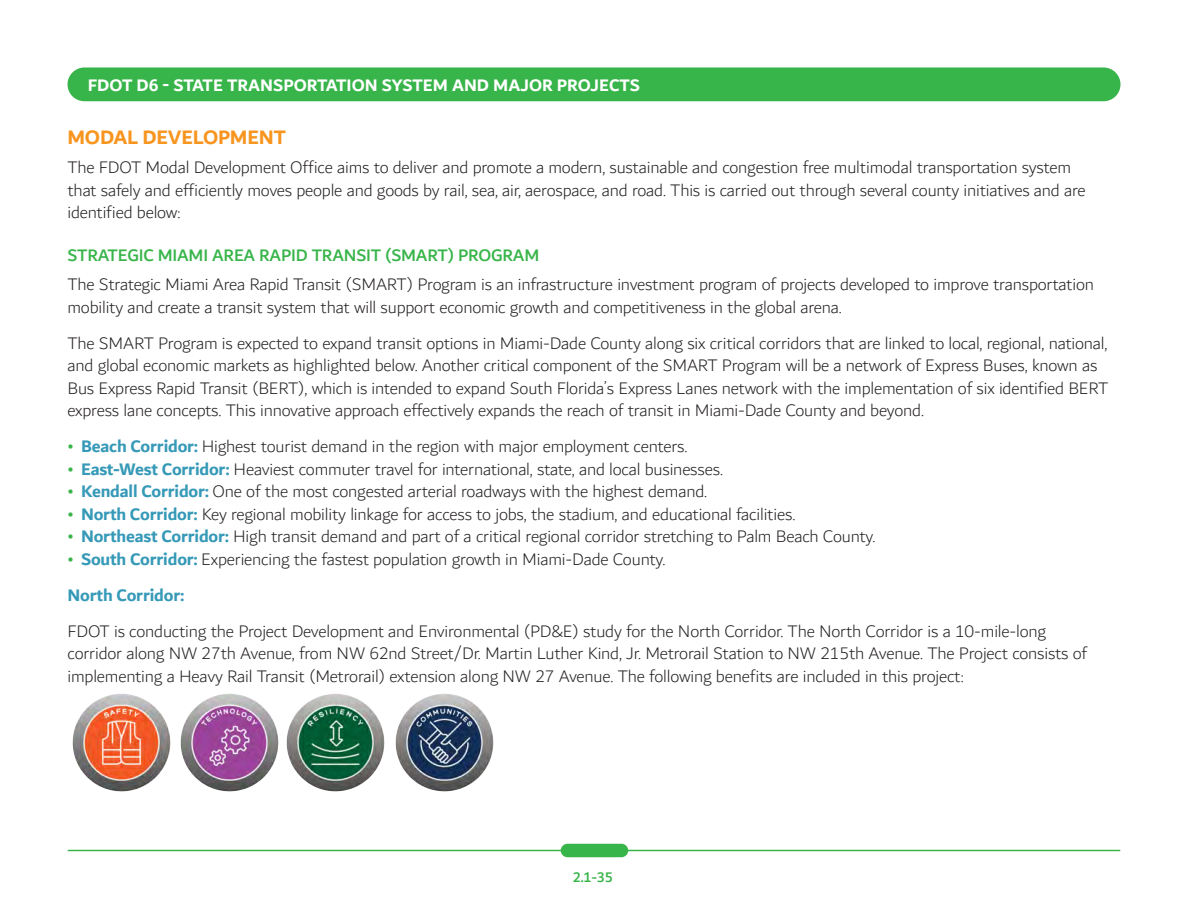
<style>
.page{position:relative;width:1188px;height:918px;background:#fff}
.page>*{position:absolute;margin:0;border:0;box-sizing:border-box;transform-origin:0 0}
.Subhead_1{font:700 21px "Dubai";letter-spacing:-.01em;color:#f7951f}
.Body_1_-_space_after{font:300 18px/22.5px "Dubai";letter-spacing:-.01em;color:#231f20}
.t1{font:700 18px "Dubai";color:#fff}
.Subhead_2{font:500 18px "Dubai";letter-spacing:-.01em;color:#38b54a}
.Body_1_-_space_after-2{font:700 18px "Dubai";letter-spacing:-.01em;color:#3599b7}
.t2{font:500 15px "Dubai";color:#38b54a}
.s1{font-weight:700;color:#38b54a}
.s2{font-weight:700;color:#3599b7}
</style>
<div class="page">
<hr style="left:68px;top:850px;width:1052px;height:1px;background:#38b54a">
<div style="left:561px;top:844px;width:67px;height:13px;background:#38b54a;border-radius:7px"></div>
<div style="left:68px;top:68px;width:1052px;height:33px;background:#38b54a;border-radius:17px"></div>
<img style="left:72px;top:693px;width:422px;height:99px">
<p class="t1" style="left:88px;top:74px;width:107px">FDOT D6 - State</p>
<p class="t1" style="left:227px;top:74px;width:22px">Transportation</p>
<p class="t1" style="left:382px;top:74px;width:22px">System</p>
<p class="t1" style="left:452px;top:74px;width:14px">and</p>
<p class="t1" style="left:493px;top:74px;width:28px">Major</p>
<p class="t1" style="left:557px;top:74px;width:22px">Projects</p>
<p class="Subhead_1" style="left:68px;top:125px;width:220px">MODAL DEVELOPMENT</p>
<p class="Body_1_-_space_after" style="left:68px;top:157px;width:1020px">The FDOT Modal Development Office aims to deliver and promote a modern, sustainable and congestion free multimodal transportation system that safely and efficiently moves people and goods by rail, sea, air, aerospace, and road. This is carried out through several county initiatives and are identified below:</p>
<p class="Subhead_2" style="left:68px;top:244px;width:473px">STRATEGIC MIAMI AREA RAPID TRANSIT (SMART) PROGRAM</p>
<p class="Body_1_-_space_after" style="left:68px;top:274px;width:1028px">The Strategic Miami Area Rapid Transit (SMART) Program is an infrastructure investment program of projects developed to improve transportation mobility and create a transit system that will support economic growth and competitiveness in the global arena.</p>
<p class="Body_1_-_space_after" style="left:68px;top:332px;width:1042px">The SMART Program is expected to expand transit options in Miami-Dade County along six critical corridors that are linked to local, regional, national, and global economic markets as highlighted below. Another critical component of the SMART Program will be a network of Express Buses, known as Bus Express Rapid Transit (BERT), which is intended to expand South Florida’s Express Lanes network with the implementation of six identified BERT express lane concepts. This innovative approach effectively expands the reach of transit in Miami-Dade County and beyond.</p>
<p class="Body_1_-_space_after" style="left:68px;top:436px;width:622px"><span class="s1">•</span> <span class="s2">Beach Corridor:</span> Highest tourist demand in the region with major employment centers.</p>
<p class="Body_1_-_space_after" style="left:68px;top:458px;width:657px"><span class="s1">•</span> <span class="s2">East-West Corridor:</span> Heaviest commuter travel for international, state, and local businesses.</p>
<p class="Body_1_-_space_after" style="left:68px;top:481px;width:641px"><span class="s1">•</span> <span class="s2">Kendall Corridor:</span> One of the most congested arterial roadways with the highest demand.</p>
<p class="Body_1_-_space_after" style="left:68px;top:503px;width:729px"><span class="s1">•</span> <span class="s2">North Corridor:</span> Key regional mobility linkage for access to jobs, the stadium, and educational facilities.</p>
<p class="Body_1_-_space_after" style="left:68px;top:526px;width:810px"><span class="s1">•</span> <span class="s2">Northeast Corridor:</span> High transit demand and part of a critical regional corridor stretching to Palm Beach County.</p>
<p class="Body_1_-_space_after" style="left:68px;top:548px;width:600px"><span class="s1">•</span> <span class="s2">South Corridor:</span> Experiencing the fastest population growth in Miami-Dade County.</p>
<p class="Body_1_-_space_after-2" style="left:68px;top:584px;width:118px">North Corridor:</p>
<p class="Body_1_-_space_after" style="left:68px;top:620px;width:1021px">FDOT is conducting the Project Development and Environmental (PD&amp;E) study for the North Corridor. The North Corridor is a 10-mile-long corridor along NW 27th Avenue, from NW 62nd Street/Dr. Martin Luther Kind, Jr. Metrorail Station to NW 215th Avenue. The Project consists of implementing a Heavy Rail Transit (Metrorail) extension along NW 27 Avenue. The following benefits are included in this project:</p>
<p class="t2" style="left:573px;top:868px;width:42px">2.1-35</p>
</div>
